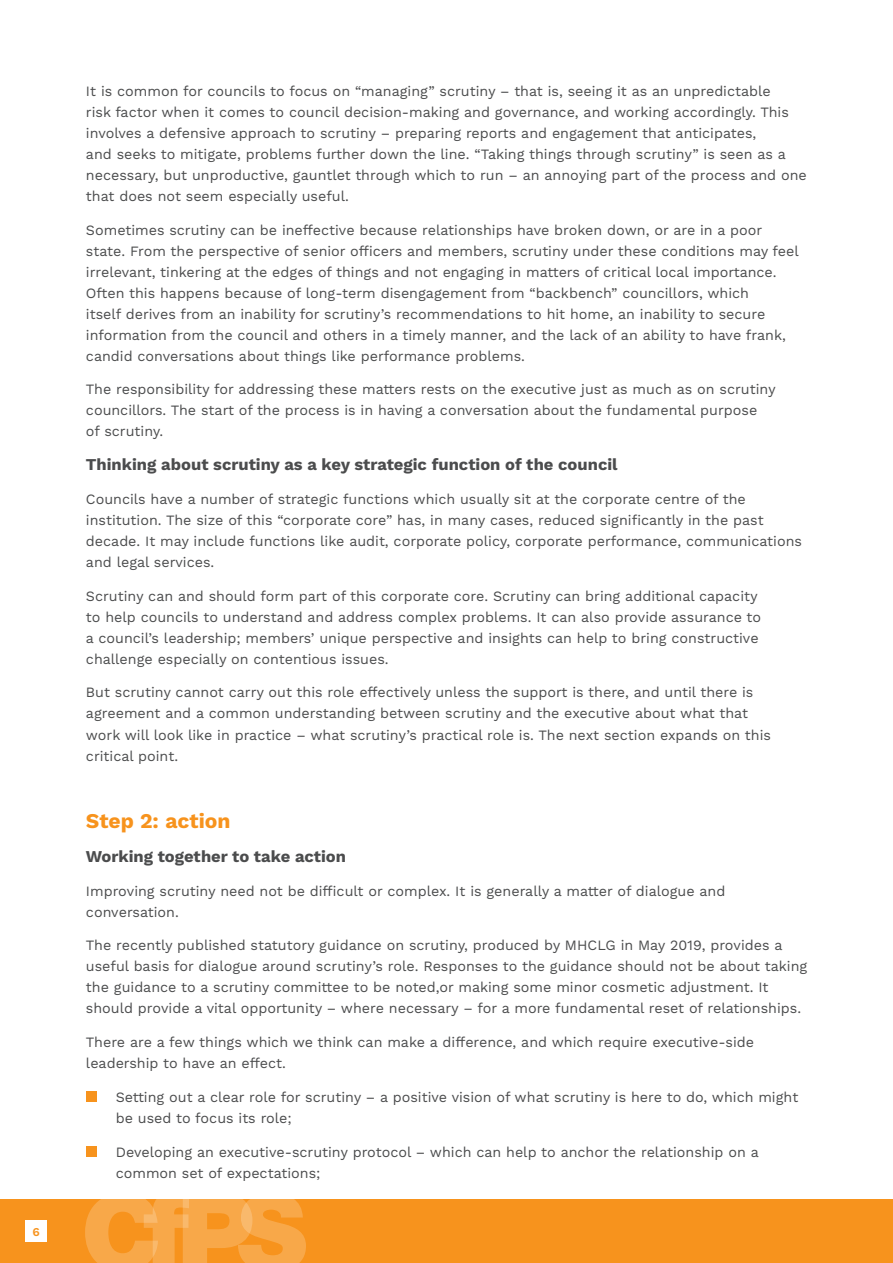
<style>
.page{position:relative;width:893px;height:1263px;background:#fff}
.page>*{position:absolute;margin:0;border:0;box-sizing:border-box;transform-origin:0 0}
.t1{font:700 21px "Work Sans";color:#f7931d}
.t2{font:700 16.5px "Work Sans";color:#4b4c4d}
.t3{font:14.25px/21px "Work Sans";color:#4b4c4d}
.t4{font:600 12px "Work Sans";color:#f7931d}
</style>
<div class="page">
<div style="left:0;top:1199px;width:893px;height:64px;background:#f7931d"></div>
<div style="left:26px;top:1220px;width:21px;height:22px;background:#fff"></div>
<svg style="left:85px;top:1199px;width:221px;height:64px"></svg>
<div style="left:86px;top:1091px;width:10px;height:11px;background:#f7931d"></div>
<div style="left:86px;top:1146px;width:10px;height:10px;background:#f7931d"></div>
<p class="t4" style="left:32px;top:1225px;width:9px">6</p>
<p class="t3" style="left:86px;top:81px;width:722px">It is common for councils to focus on “managing” scrutiny – that is, seeing it as an unpredictable<br>risk factor when it comes to council decision-making and governance, and working accordingly. This involves a defensive approach to scrutiny – preparing reports and engagement that anticipates,<br>and seeks to mitigate, problems further down the line. “Taking things through scrutiny” is seen as a necessary, but unproductive, gauntlet through which to run – an annoying part of the process and one that does not seem especially useful.</p>
<p class="t3" style="left:86px;top:220px;width:714px">Sometimes scrutiny can be ineffective because relationships have broken down, or are in a poor state. From the perspective of senior officers and members, scrutiny under these conditions may feel irrelevant, tinkering at the edges of things and not engaging in matters of critical local importance.<br>Often this happens because of long-term disengagement from “backbench” councillors, which<br>itself derives from an inability for scrutiny’s recommendations to hit home, an inability to secure information from the council and others in a timely manner, and the lack of an ability to have frank, candid conversations about things like performance problems.</p>
<p class="t3" style="left:86px;top:380px;width:691px">The responsibility for addressing these matters rests on the executive just as much as on scrutiny councillors. The start of the process is in having a conversation about the fundamental purpose<br>of scrutiny.</p>
<p class="t2" style="left:86px;top:455px;width:533px">Thinking about scrutiny as a key strategic function of the council</p>
<p class="t3" style="left:86px;top:489px;width:717px">Councils have a number of strategic functions which usually sit at the corporate centre of the institution. The size of this “corporate core” has, in many cases, reduced significantly in the past decade. It may include functions like audit, corporate policy, corporate performance, communications and legal services.</p>
<p class="t3" style="left:86px;top:586px;width:677px">Scrutiny can and should form part of this corporate core. Scrutiny can bring additional capacity to help councils to understand and address complex problems. It can also provide assurance to a council’s leadership; members’ unique perspective and insights can help to bring constructive challenge especially on contentious issues.</p>
<p class="t3" style="left:86px;top:683px;width:686px">But scrutiny cannot carry out this role effectively unless the support is there, and until there is agreement and a common understanding between scrutiny and the executive about what that work will look like in practice – what scrutiny’s practical role is. The next section expands on this critical point.</p>
<p class="t1" style="left:86px;top:809px;width:146px">Step 2: action</p>
<p class="t2" style="left:86px;top:846px;width:262px">Working together to take action</p>
<p class="t3" style="left:86px;top:881px;width:641px">Improving scrutiny need not be difficult or complex. It is generally a matter of dialogue and conversation.</p>
<p class="t3" style="left:86px;top:935px;width:723px">The recently published statutory guidance on scrutiny, produced by MHCLG in May 2019, provides a useful basis for dialogue around scrutiny’s role. Responses to the guidance should not be about taking the guidance to a scrutiny committee to be noted,or making some minor cosmetic adjustment. It should provide a vital opportunity – where necessary – for a more fundamental reset of relationships.</p>
<p class="t3" style="left:86px;top:1032px;width:670px">There are a few things which we think can make a difference, and which require executive-side leadership to have an effect.</p>
<p class="t3" style="left:116px;top:1087px;width:684px">Setting out a clear role for scrutiny – a positive vision of what scrutiny is here to do, which might be used to focus its role;</p>
<p class="t3" style="left:116px;top:1142px;width:644px">Developing an executive-scrutiny protocol – which can help to anchor the relationship on a common set of expectations;</p>
</div>
